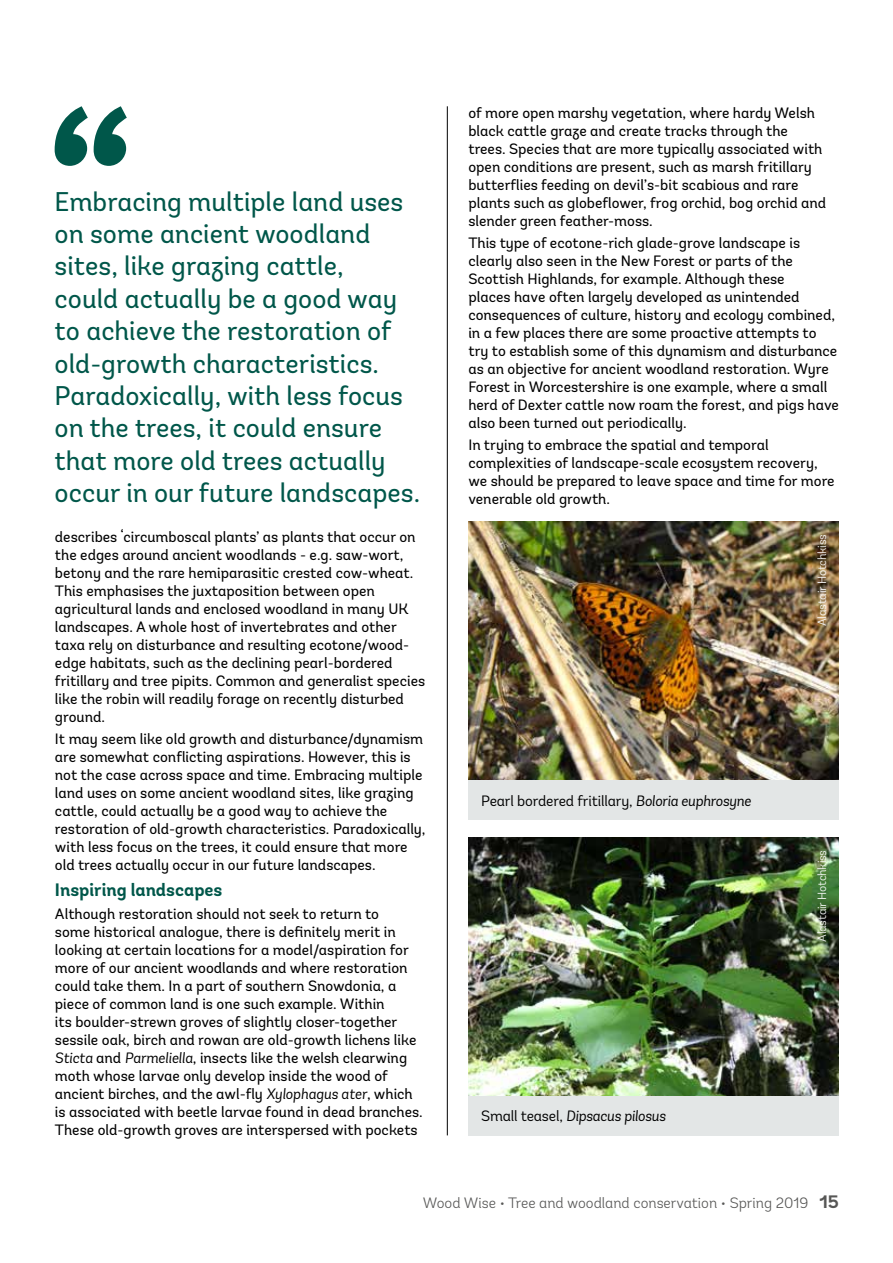
<style>
.page{position:relative;width:893px;height:1263px;background:#fff}
.page>*{position:absolute;margin:0;border:0;box-sizing:border-box;transform-origin:0 0}
.t1{font:27px/32.4px "Andes";color:#00574a}
.t2{font:700 18px "Andes";color:#00574a}
.t3{font:15px/18px "Andes";color:#000}
.t4{font:300 15px "Andes";color:#575756}
.t5{font:15px "Andes";letter-spacing:-.01em;color:#000}
.t6{font:italic 15px "Andes";letter-spacing:-.01em;color:#000}
.t7{font:12px "Andes";letter-spacing:-.02em;color:#fff}
.s1{font-style:italic}
.s2{font-style:normal}
.s3{font-weight:700;font-size:18px}
</style>
<div class="page">
<svg style="left:55px;top:106px;width:72px;height:60px"></svg>
<img style="left:468px;top:521px;width:371px;height:259px">
<img style="left:468px;top:837px;width:371px;height:259px">
<div style="left:468px;top:780px;width:371px;height:40px;background:#e3e6e6"></div>
<div style="left:468px;top:1096px;width:371px;height:39px;background:#e3e6e6"></div>
<hr style="left:447px;top:106px;width:1px;height:1029px;background:#000">
<p class="t1" style="left:55px;top:185px;width:367px">Embracing multiple land uses on some ancient woodland sites, like grazing cattle,<br>could actually be a good way to achieve the restoration of old-growth characteristics.<br>Paradoxically, with less focus on the trees, it could ensure that more old trees actually occur in our future landscapes.</p>
<p class="t3" style="left:55px;top:528px;width:372px">describes ‘circumboscal plants’ as plants that occur on the edges around ancient woodlands - e.g. saw-wort, betony and the rare hemiparasitic crested cow-wheat.<br>This emphasises the juxtaposition between open agricultural lands and enclosed woodland in many UK landscapes. A whole host of invertebrates and other taxa rely on disturbance and resulting ecotone/wood&shy;edge habitats, such as the declining pearl-bordered fritillary and tree pipits. Common and generalist species like the robin will readily forage on recently disturbed ground.</p>
<p class="t3" style="left:55px;top:730px;width:372px">It may seem like old growth and disturbance/dynamism are somewhat conflicting aspirations. However, this is not the case across space and time. Embracing multiple land uses on some ancient woodland sites, like grazing cattle, could actually be a good way to achieve the restoration of old-growth characteristics. Paradoxically, with less focus on the trees, it could ensure that more old trees actually occur in our future landscapes.</p>
<p class="t2" style="left:55px;top:879px;width:169px">Inspiring landscapes</p>
<p class="t3" style="left:55px;top:904px;width:369px">Although restoration should not seek to return to<br>some historical analogue, there is definitely merit in looking at certain locations for a model/aspiration for more of our ancient woodlands and where restoration could take them. In a part of southern Snowdonia, a piece of common land is one such example. Within<br>its boulder-strewn groves of slightly closer-together sessile oak, birch and rowan are old-growth lichens like <span class="s1">Sticta</span> and <span class="s1">Parmeliella</span>, insects like the welsh clearwing moth whose larvae only develop inside the wood of ancient birches, and the awl-fly <span class="s1">Xylophagus ater</span>, which is associated with beetle larvae found in dead branches.<br>These old-growth groves are interspersed with pockets</p>
<p class="t3" style="left:468px;top:103px;width:359px">of more open marshy vegetation, where hardy Welsh black cattle graze and create tracks through the trees. Species that are more typically associated with open conditions are present, such as marsh fritillary butterflies feeding on devil’s-bit scabious and rare plants such as globeflower, frog orchid, bog orchid and slender green feather-moss.</p>
<p class="t3" style="left:468px;top:234px;width:372px">This type of ecotone-rich glade-grove landscape is clearly also seen in the New Forest or parts of the Scottish Highlands, for example. Although these<br>places have often largely developed as unintended consequences of culture, history and ecology combined, in a few places there are some proactive attempts to try to establish some of this dynamism and disturbance as an objective for ancient woodland restoration. Wyre Forest in Worcestershire is one example, where a small herd of Dexter cattle now roam the forest, and pigs have also been turned out periodically.</p>
<p class="t3" style="left:468px;top:436px;width:368px">In trying to embrace the spatial and temporal complexities of landscape-scale ecosystem recovery, we should be prepared to leave space and time for more venerable old growth.</p>
<p class="t7" style="left:815px;top:626px;width:94px;rotate:-90deg">Alastair Hotchkiss</p>
<p class="t5" style="left:481px;top:791px;width:271px">Pearl bordered fritillary, <span class="s1">Boloria euphrosyne</span></p>
<p class="t7" style="left:815px;top:942px;width:94px;rotate:-90deg">Alastair Hotchkiss</p>
<p class="t6" style="left:481px;top:1107px;width:186px"><span class="s2">Small teasel,</span> Dipsacus pilosus</p>
<p class="t4" style="left:423px;top:1194px;width:418px">Wood Wise • Tree and woodland conservation • Spring 2019 <span class="s3">15</span></p>
</div>
